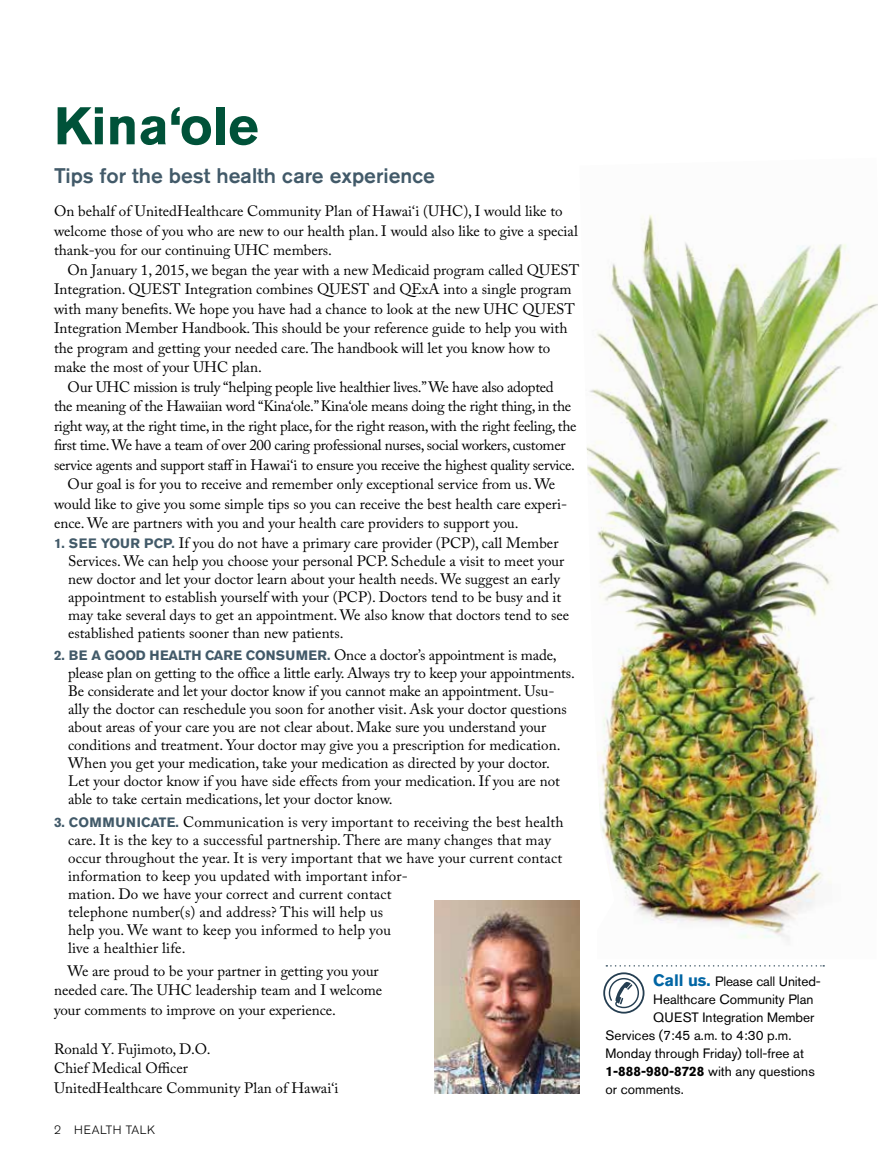
<style>
.page{position:relative;width:878px;height:1161px;background:#fff}
.page>*{position:absolute;margin:0;border:0;box-sizing:border-box;transform-origin:0 0}
.t1{font:700 52.5px "Akzidenz Grotesk BE";color:#005239}
.t2{font:500 21px "Akzidenz Grotesk BE";color:#425a69}
.t3{font:15px/18px "Adobe Caslon Pro";color:#000}
.t4{font:15px "Adobe Caslon Pro";letter-spacing:-.02em;color:#000}
.t5{font:13.5px "Akzidenz Grotesk BE";color:#000}
.t6{font:300 12px "Akzidenz Grotesk BE";letter-spacing:.05em;color:#000}
.s1{font-family:"Akzidenz Grotesk BE";font-weight:700;font-size:13.5px;color:#425a69}
.s2{font-weight:700;font-size:16.5px;color:#0065a4}
.s3{font-weight:700}
</style>
<div class="page">
<svg style="left:603px;top:965px;width:221px;height:49px"></svg>
<img style="left:434px;top:901px;width:145px;height:193px">
<img style="left:579px;top:214px;width:299px;height:745px">
<h1 class="t1" style="left:54px;top:96px;width:206px">Kina‘ole</h1>
<h2 class="t2" style="left:54px;top:163px;width:382px">Tips for the best health care experience</h2>
<p class="t3" style="left:54px;top:201px;width:525px;line-height:19.5px">On behalf of UnitedHealthcare Community Plan of Hawai‘i (UHC), I would like to welcome those of you who are new to our health plan. I would also like to give a special thank-you for our continuing UHC members.</p>
<p class="t3" style="left:68px;top:260px;width:513px">On January 1, 2015, we began the year with a new Medicaid program called QUEST</p>
<p class="t3" style="left:54px;top:280px;width:519px">Integration. QUEST Integration combines QUEST and QExA into a single program</p>
<p class="t3" style="left:54px;top:299px;width:522px">with many benefits. We hope you have had a chance to look at the new UHC QUEST</p>
<p class="t3" style="left:54px;top:319px;width:515px">Integration Member Handbook. This should be your reference guide to help you with</p>
<p class="t3" style="left:54px;top:338px;width:498px">the program and getting your needed care. The handbook will let you know how to</p>
<p class="t3" style="left:54px;top:358px;width:209px">make the most of your UHC plan.</p>
<p class="t4" style="left:68px;top:378px;width:487px">Our UHC mission is truly “helping people live healthier lives.” We have also adopted</p>
<p class="t4" style="left:54px;top:397px;width:519px">the meaning of the Hawaiian word “Kina‘ole.” Kina‘ole means doing the right thing, in the</p>
<p class="t4" style="left:54px;top:417px;width:524px">right way, at the right time, in the right place, for the right reason, with the right feeling, the</p>
<p class="t4" style="left:54px;top:436px;width:513px">first time. We have a team of over 200 caring professional nurses, social workers, customer</p>
<p class="t4" style="left:54px;top:456px;width:522px">service agents and support staff in Hawai‘i to ensure you receive the highest quality service.</p>
<p class="t3" style="left:68px;top:475px;width:489px">Our goal is for you to receive and remember only exceptional service from us. We</p>
<p class="t3" style="left:54px;top:494px;width:514px">would like to give you some simple tips so you can receive the best health care experi-</p>
<p class="t3" style="left:54px;top:514px;width:466px">ence. We are partners with you and your health care providers to support you.</p>
<p class="t3" style="left:68px;top:533px;width:502px;text-indent:-14px"><span class="s1">1. SEE YOUR PCP.</span> If you do not have a primary care provider (PCP), call Member Services. We can help you choose your personal PCP. Schedule a visit to meet your new doctor and let your doctor learn about your health needs. We suggest an early appointment to establish yourself with your (PCP). Doctors tend to be busy and it may take several days to get an appointment. We also know that doctors tend to see established patients sooner than new patients.</p>
<p class="t3" style="left:68px;top:646px;width:508px;text-indent:-14px"><span class="s1">2. BE A GOOD HEALTH CARE CONSUMER.</span> Once a doctor’s appointment is made, please plan on getting to the office a little early. Always try to keep your appointments.<br>Be considerate and let your doctor know if you cannot make an appointment. Usu&shy;ally the doctor can reschedule you soon for another visit. Ask your doctor questions about areas of your care you are not clear about. Make sure you understand your conditions and treatment. Your doctor may give you a prescription for medication.<br>When you get your medication, take your medication as directed by your doctor.<br>Let your doctor know if you have side effects from your medication. If you are not able to take certain medications, let your doctor know.</p>
<p class="t3" style="left:68px;top:813px;width:497px;text-indent:-14px"><span class="s1">3. COMMUNICATE.</span> Communication is very important to receiving the best health care. It is the key to a successful partnership. There are many changes that may occur throughout the year. It is very important that we have your current contact information to keep you updated with important infor-<br>mation. Do we have your correct and current contact<br>telephone number(s) and address? This will help us<br>help you. We want to keep you informed to help you<br>live a healthier life.</p>
<p class="t3" style="left:54px;top:961px;width:330px;line-height:19.5px;text-indent:14px">We are proud to be your partner in getting you your needed care. The UHC leadership team and I welcome your comments to improve on your experience.</p>
<p class="t3" style="left:54px;top:1039px;width:286px;line-height:19.5px">Ronald Y. Fujimoto, D.O.<br>Chief Medical Officer<br>UnitedHealthcare Community Plan of Hawai‘i</p>
<p class="t6" style="left:54px;top:1123px;width:103px">2 HEALTH TALK</p>
<p class="t5" style="left:653px;top:974px;width:169px"><span class="s2">Call us.</span> Please call United-</p>
<p class="t5" style="left:653px;top:992px;width:162px">Healthcare Community Plan</p>
<p class="t5" style="left:653px;top:1009px;width:163px">QUEST Integration Member</p>
<p class="t5" style="left:605px;top:1027px;width:187px">Services (7:45 a.m. to 4:30 p.m.</p>
<p class="t5" style="left:605px;top:1045px;width:200px">Monday through Friday) toll-free at</p>
<p class="t5" style="left:605px;top:1063px;width:211px"><span class="s3">1-888-980-8728</span> with any questions</p>
<p class="t5" style="left:605px;top:1081px;width:80px">or comments.</p>
</div>
